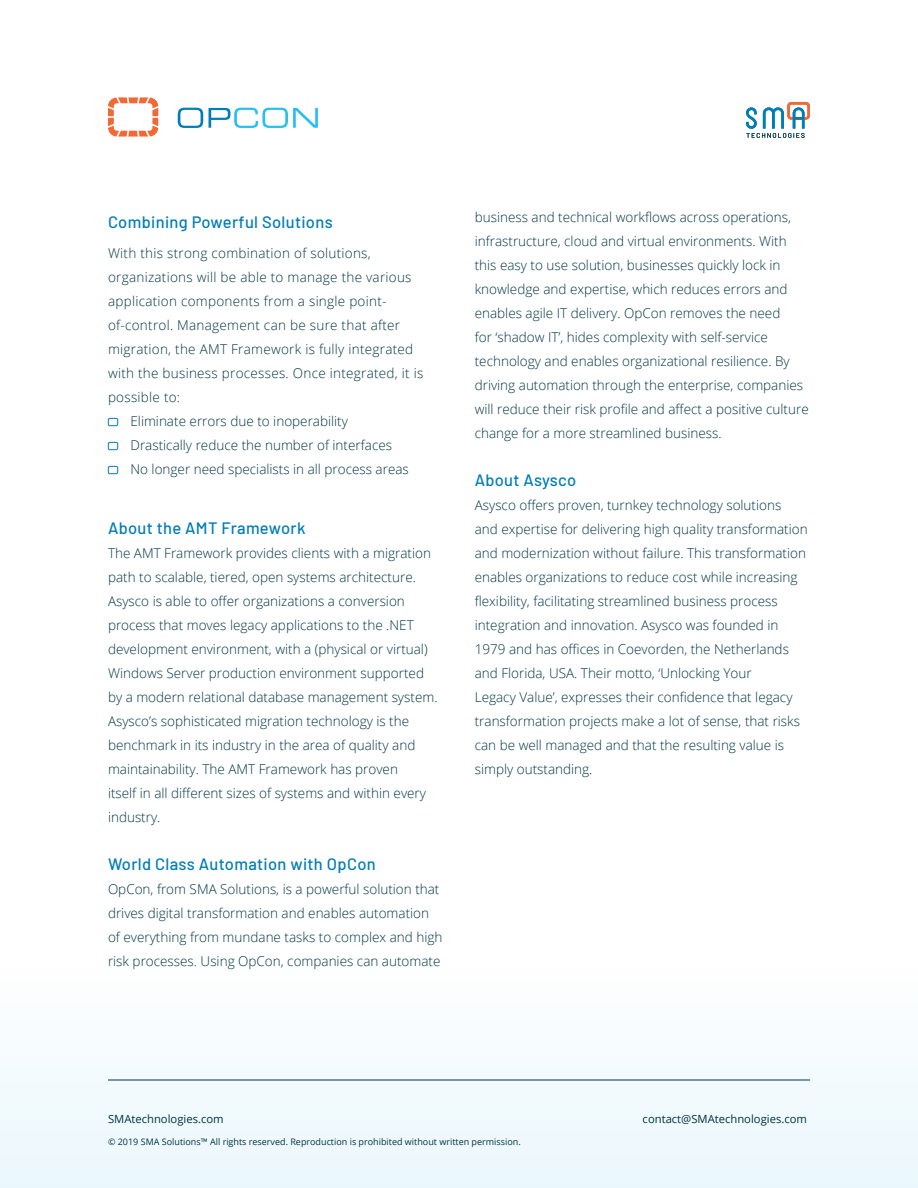
<style>
.page{position:relative;width:918px;height:1188px;background:#fff}
.page>*{position:absolute;margin:0;border:0;box-sizing:border-box;transform-origin:0 0}
.Headline_3{font:500 16.5px "Barlow";letter-spacing:.02em;color:#007db5}
.body_text{font:300 13.5px/24px "Open Sans";color:#003543}
.Headline_3-2{font:300 13.5px/24px "Open Sans";letter-spacing:.02em;color:#003543}
.Bullet_Text{font:300 13.5px "Open Sans";color:#003543}
.t1{font:11.25px "Open Sans";color:#003543}
.t2{font:9px "Open Sans";color:#003543}
</style>
<div class="page">
<div style="left:0;top:835px;width:918px;height:353px;background:linear-gradient(to right,#f8fcfe,#f8fcfe)"></div>
<div style="left:108px;top:418px;width:10px;height:8px;border:1px solid #007db5;border-radius:2px"></div>
<div style="left:108px;top:442px;width:10px;height:8px;border:1px solid #007db5;border-radius:2px"></div>
<div style="left:108px;top:466px;width:10px;height:8px;border:1px solid #007db5;border-radius:2px"></div>
<hr style="left:108px;top:1080px;width:702px;height:1px;background:#003543">
<svg style="left:108px;top:97px;width:50px;height:40px"></svg>
<svg style="left:178px;top:108px;width:25px;height:20px"></svg>
<svg style="left:209px;top:108px;width:109px;height:20px"></svg>
<svg style="left:746px;top:102px;width:64px;height:36px"></svg>
<p class="Headline_3" style="left:108px;top:210px;width:226px">Combining Powerful Solutions</p>
<p class="Headline_3-2" style="left:108px;top:241px;width:317px">With this strong combination of solutions, organizations will be able to manage the various application components from a single point&shy;of-control. Management can be sure that after migration, the AMT Framework is fully integrated with the business processes. Once integrated, it is possible to:</p>
<p class="Bullet_Text" style="left:131px;top:412px;width:219px">Eliminate errors due to inoperability</p>
<p class="Bullet_Text" style="left:131px;top:436px;width:263px">Drastically reduce the number of interfaces</p>
<p class="Bullet_Text" style="left:131px;top:460px;width:280px">No longer need specialists in all process areas</p>
<p class="Headline_3" style="left:108px;top:516px;width:199px">About the AMT Framework</p>
<p class="body_text" style="left:108px;top:541px;width:331px">The AMT Framework provides clients with a migration path to scalable, tiered, open systems architecture.<br>Asysco is able to offer organizations a conversion process that moves legacy applications to the .NET development environment, with a (physical or virtual)<br>Windows Server production environment supported by a modern relational database management system.<br>Asysco’s sophisticated migration technology is the benchmark in its industry in the area of quality and maintainability. The AMT Framework has proven<br>itself in all different sizes of systems and within every industry.</p>
<p class="Headline_3" style="left:108px;top:852px;width:269px">World Class Automation with OpCon</p>
<p class="body_text" style="left:108px;top:877px;width:336px">OpCon, from SMA Solutions, is a powerful solution that drives digital transformation and enables automation of everything from mundane tasks to complex and high risk processes. Using OpCon, companies can automate</p>
<p class="body_text" style="left:475px;top:205px;width:336px">business and technical workflows across operations, infrastructure, cloud and virtual environments. With this easy to use solution, businesses quickly lock in knowledge and expertise, which reduces errors and enables agile IT delivery. OpCon removes the need<br>for ‘shadow IT’, hides complexity with self-service technology and enables organizational resilience. By driving automation through the enterprise, companies will reduce their risk profile and affect a positive culture change for a more streamlined business.</p>
<p class="Headline_3" style="left:475px;top:468px;width:103px">About Asysco</p>
<p class="body_text" style="left:475px;top:493px;width:334px">Asysco offers proven, turnkey technology solutions and expertise for delivering high quality transformation and modernization without failure. This transformation enables organizations to reduce cost while increasing flexibility, facilitating streamlined business process integration and innovation. Asysco was founded in 1979 and has offices in Coevorden, the Netherlands and Florida, USA. Their motto, ‘Unlocking Your<br>Legacy Value’, expresses their confidence that legacy transformation projects make a lot of sense, that risks can be well managed and that the resulting value is simply outstanding.</p>
<p class="t1" style="left:108px;top:1112px;width:117px">SMAtechnologies.com</p>
<p class="t1" style="left:643px;top:1112px;width:166px">contact@SMAtechnologies.com</p>
<p class="t2" style="left:108px;top:1135px;width:414px">© 2019 SMA Solutions™ All rights reserved. Reproduction is prohibited without written permission.</p>
</div>
